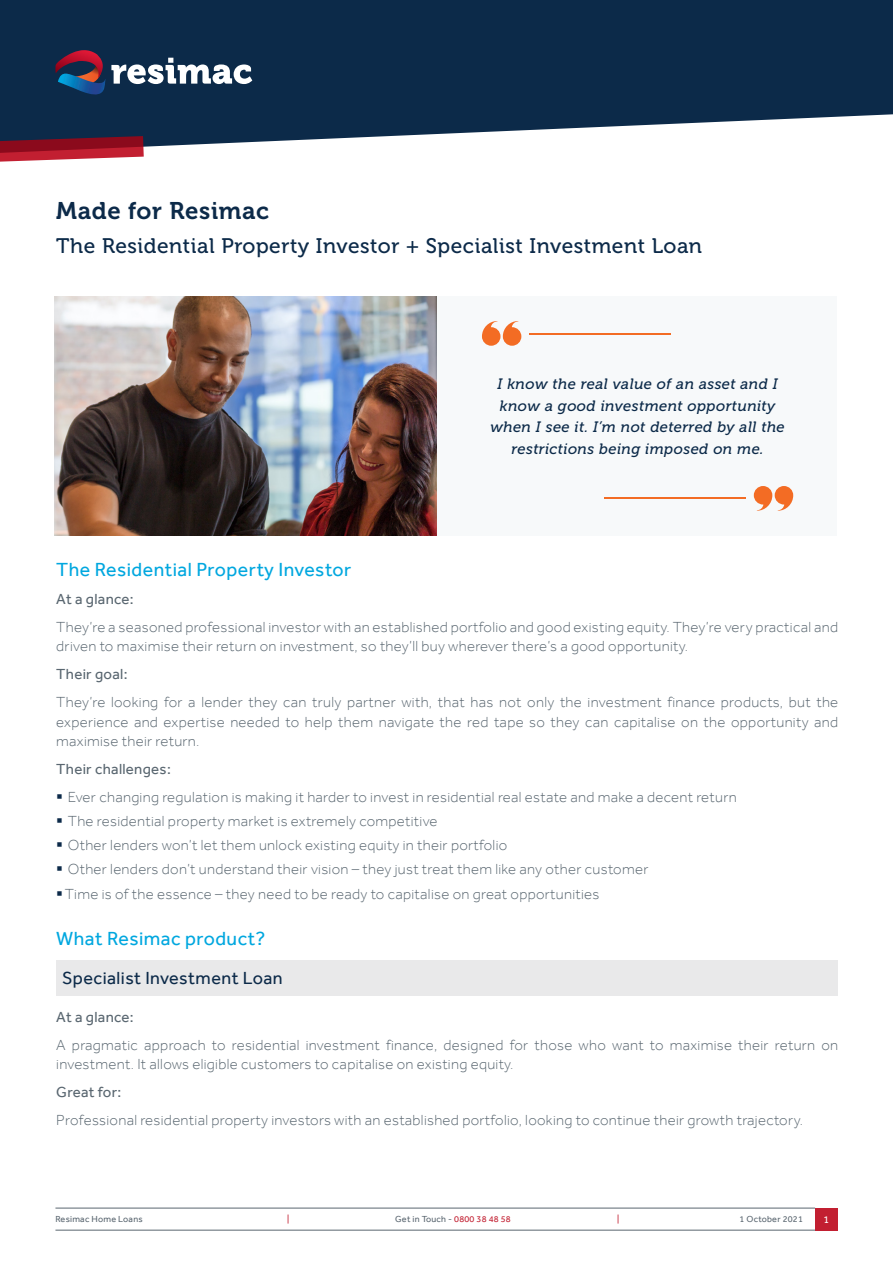
<style>
.page{position:relative;width:893px;height:1263px;background:#fff}
.page>*{position:absolute;margin:0;border:0;box-sizing:border-box;transform-origin:0 0}
.t1{font:24px "Museo 700";letter-spacing:.025em;color:#0c2a49}
.t2{font:21px "Museo 500";letter-spacing:.025em;color:#0c2a49}
.t3{font:19.5px "Effra";letter-spacing:.025em;color:#00a7df}
.t4{font:18px "Effra";letter-spacing:.025em;color:#0c2a49}
.t5{font:300 15px/19.5px "Effra";letter-spacing:.02em;color:#596670}
.t6{font:italic 15px/21.6px "Museo 500";letter-spacing:.03em;color:#0c2a49;text-align:center}
.t7{font:15px "Effra";letter-spacing:.02em;color:#596670}
.t8{font:10.5px "Effra";color:#fff}
.t9{font:9px "Effra";letter-spacing:.025em;color:#5a6670}
.t10{font:9px "Effra";color:#c21f31}
.s1{color:#0c2a49}
.s2{color:#c21f31}
</style>
<div class="page">
<div style="left:54px;top:296px;width:782px;height:240px;background:#f7f9fa"></div>
<div style="left:56px;top:960px;width:782px;height:35px;background:#e9e9ea"></div>
<svg style="left:482px;top:321px;width:39px;height:25px"></svg>
<hr style="left:529px;top:333px;width:142px;height:1px;background:#f36c24">
<svg style="left:754px;top:486px;width:39px;height:25px"></svg>
<hr style="left:604px;top:498px;width:142px;height:1px;background:#f36c24">
<img style="left:54px;top:296px;width:383px;height:240px">
<div style="left:815px;top:1208px;width:23px;height:22px;background:#c21f31"></div>
<hr style="left:55px;top:1208px;width:760px;height:1px;background:#5a6670">
<hr style="left:55px;top:1230px;width:760px;height:1px;background:#5a6670">
<svg style="left:0;top:0;width:893px;height:147px;fill:#0c2a49"></svg>
<svg style="left:0;top:136px;width:144px;height:26px"></svg>
<svg style="left:55px;top:50px;width:50px;height:52px"></svg>
<svg style="left:111px;top:58px;width:141px;height:26px"></svg>
<p class="t1" style="left:56px;top:198px;width:214px">Made for Resimac</p>
<p class="t2" style="left:56px;top:234px;width:647px">The Residential Property Investor + Specialist Investment Loan</p>
<p class="t6" style="left:490px;top:373px;width:296px">I know the real value of an asset and I know a good investment opportunity when I see it. I’m not deterred by all the restrictions being imposed on me.</p>
<p class="t3" style="left:56px;top:557px;width:296px">The Residential Property Investor</p>
<p class="t7" style="left:56px;top:590px;width:79px">At a glance:</p>
<p class="t5" style="left:56px;top:617px;width:783px">They’re a seasoned professional investor with an established portfolio and good existing equity. They’re very practical and driven to maximise their return on investment, so they’ll buy wherever there’s a good opportunity.</p>
<p class="t7" style="left:56px;top:665px;width:73px">Their goal:</p>
<p class="t5" style="left:56px;top:692px;width:783px;text-align:justify">They’re looking for a lender they can truly partner with, that has not only the investment finance products, but the experience and expertise needed to help them navigate the red tape so they can capitalise on the opportunity and maximise their return.</p>
<p class="t7" style="left:56px;top:760px;width:116px">Their challenges:</p>
<p class="t5" style="left:56px;top:787px;width:682px"><span class="s1">▪</span> Ever changing regulation is making it harder to invest in residential real estate and make a decent return</p>
<p class="t5" style="left:56px;top:811px;width:383px"><span class="s1">▪</span> The residential property market is extremely competitive</p>
<p class="t5" style="left:56px;top:835px;width:452px"><span class="s1">▪</span> Other lenders won’t let them unlock existing equity in their portfolio</p>
<p class="t5" style="left:56px;top:858px;width:594px"><span class="s1">▪</span> Other lenders don’t understand their vision – they just treat them like any other customer</p>
<p class="t5" style="left:56px;top:884px;width:545px"><span class="s1">▪</span>Time is of the essence – they need to be ready to capitalise on great opportunities</p>
<p class="t3" style="left:56px;top:927px;width:211px">What Resimac product?</p>
<p class="t4" style="left:62px;top:967px;width:222px">Specialist Investment Loan</p>
<p class="t7" style="left:56px;top:1008px;width:79px">At a glance:</p>
<p class="t5" style="left:56px;top:1035px;width:783px">A pragmatic approach to residential investment finance, designed for those who want to maximise their return on investment. It allows eligible customers to capitalise on existing equity.</p>
<p class="t7" style="left:56px;top:1083px;width:67px">Great for:</p>
<p class="t5" style="left:56px;top:1110px;width:748px">Professional residential property investors with an established portfolio, looking to continue their growth trajectory.</p>
<p class="t9" style="left:55px;top:1213px;width:89px">Resimac Home Loans</p>
<p class="t10" style="left:287px;top:1213px;width:4px">|</p>
<p class="t9" style="left:395px;top:1213px;width:117px">Get in Touch - <span class="s2">0800 38 48 58</span></p>
<p class="t10" style="left:617px;top:1213px;width:4px">|</p>
<p class="t9" style="left:739px;top:1213px;width:65px">1 October 2021</p>
<p class="t8" style="left:824px;top:1213px;width:7px">1</p>
</div>
